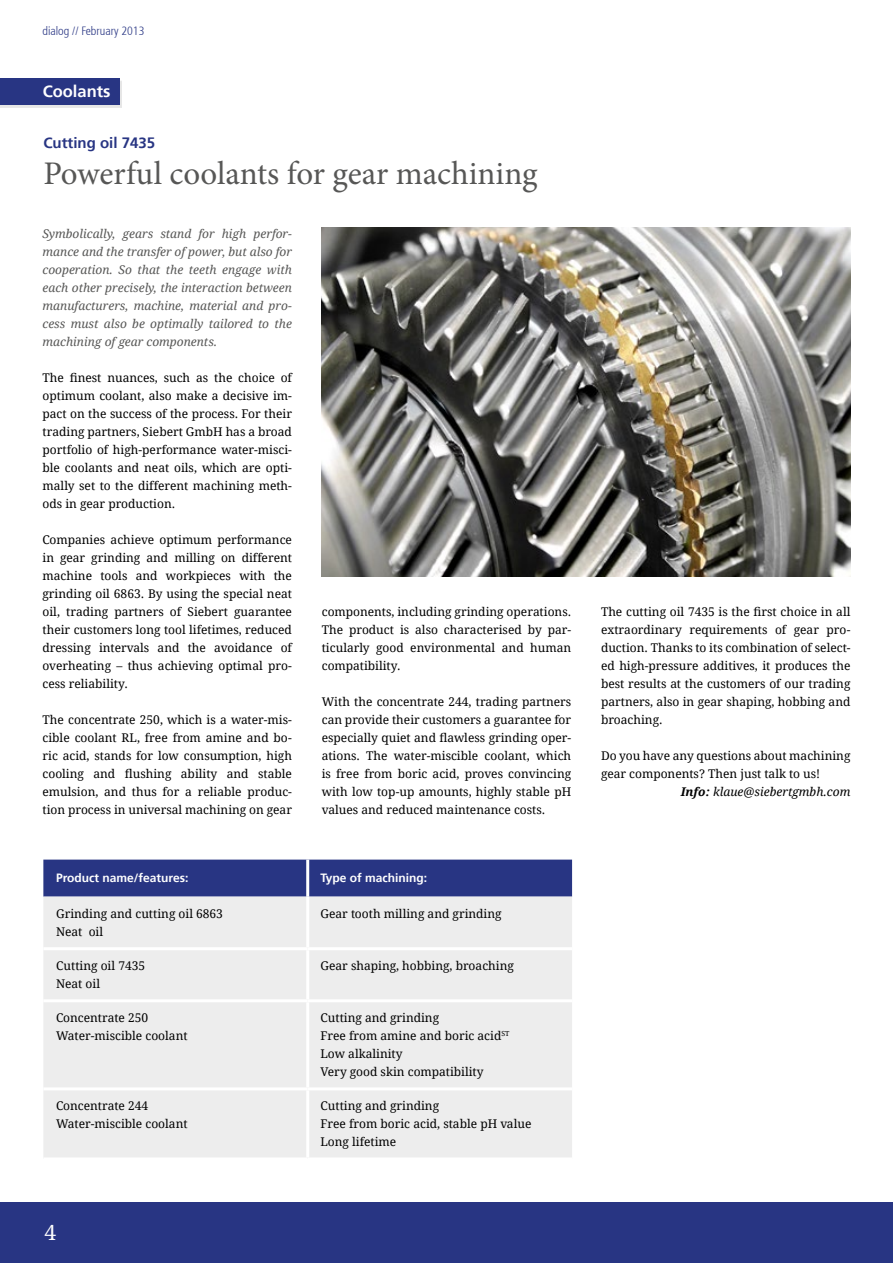
<style>
.page{position:relative;width:893px;height:1263px;background:#fff}
.page>*{position:absolute;margin:0;border:0;box-sizing:border-box;transform-origin:0 0}
.t1{font:33px "Minion Pro";color:#575756}
.t2{font:21px "Droid Serif";color:#fff}
.t3{font:700 16.5px "Frutiger 65";color:#fff}
.t4{font:700 15px "Frutiger 65";color:#283583}
.t5{font:12px/18px "Droid Serif";color:#000;text-align:justify}
.t6{font:italic 12px/18px "Droid Serif";color:#575756;text-align:justify}
.t7{font:700 12px "Frutiger 65";color:#fff}
.t8{font:italic 12px "Droid Serif";color:#000}
.t9{font:300 condensed 12px "Frutiger 47";color:#283583}
.s1{font-weight:700}
</style>
<div class="page">
<div style="left:0;top:1202px;width:893px;height:61px;background:#283583"></div>
<div style="left:0;top:81px;width:122px;height:27px;background:#000;opacity:.1"></div>
<div style="left:0;top:78px;width:119px;height:27px;background:#283583"></div>
<div style="left:43px;top:859px;width:529px;height:38px;background:#283583"></div>
<div style="left:43px;top:897px;width:529px;height:260px;background:#ededed"></div>
<hr style="left:306px;top:859px;width:3px;height:38px;background:#fff">
<hr style="left:306px;top:897px;width:3px;height:50px;background:#fff">
<hr style="left:43px;top:947px;width:265px;height:3px;background:#fff">
<hr style="left:308px;top:947px;width:264px;height:3px;background:#fff">
<hr style="left:306px;top:950px;width:3px;height:49px;background:#fff">
<hr style="left:43px;top:999px;width:265px;height:3px;background:#fff">
<hr style="left:308px;top:999px;width:264px;height:3px;background:#fff">
<hr style="left:306px;top:1002px;width:3px;height:85px;background:#fff">
<hr style="left:43px;top:1087px;width:265px;height:3px;background:#fff">
<hr style="left:308px;top:1087px;width:264px;height:3px;background:#fff">
<hr style="left:306px;top:1090px;width:3px;height:67px;background:#fff">
<img style="left:322px;top:227px;width:528px;height:349px">
<p class="t9" style="left:43px;top:24px;width:103px">dialog // February 2013</p>
<h3 class="t3" style="left:43px;top:82px;width:69px">Coolants</h3>
<p class="t4" style="left:43px;top:134px;width:113px">Cutting oil 7435</p>
<h1 class="t1" style="left:43px;top:151px;width:496px">Powerful coolants for gear machining</h1>
<p class="t6" style="left:43px;top:224px;width:251px">Symbolically, gears stand for high perfor&shy;mance and the transfer of power, but also for cooperation. So that the teeth engage with each other precisely, the interaction between manufacturers, machine, material and pro&shy;cess must also be optimally tailored to the machining of gear components.</p>
<p class="t5" style="left:43px;top:368px;width:251px">The finest nuances, such as the choice of optimum coolant, also make a decisive im&shy;pact on the success of the process. For their trading partners, Siebert GmbH has a broad portfolio of high-performance water-misci&shy;ble coolants and neat oils, which are opti&shy;mally set to the different machining meth&shy;ods in gear production.</p>
<p class="t5" style="left:43px;top:530px;width:251px">Companies achieve optimum performance in gear grinding and milling on different machine tools and workpieces with the grinding oil 6863. By using the special neat oil, trading partners of Siebert guarantee their customers long tool lifetimes, reduced dressing intervals and the avoidance of overheating – thus achieving optimal pro&shy;cess reliability.</p>
<p class="t5" style="left:43px;top:710px;width:251px">The concentrate 250, which is a water-mis&shy;cible coolant RL, free from amine and bo&shy;ric acid, stands for low consumption, high cooling and flushing ability and stable emulsion, and thus for a reliable produc&shy;tion process in universal machining on gear</p>
<p class="t5" style="left:322px;top:602px;width:251px">components, including grinding operations.<br>The product is also characterised by par&shy;ticularly good environmental and human compatibility.</p>
<p class="t5" style="left:322px;top:692px;width:251px">With the concentrate 244, trading partners can provide their customers a guarantee for especially quiet and flawless grinding oper&shy;ations. The water-miscible coolant, which is free from boric acid, proves convincing with low top-up amounts, highly stable pH values and reduced maintenance costs.</p>
<p class="t7" style="left:56px;top:871px;width:134px">Product name/features:</p>
<p class="t7" style="left:320px;top:871px;width:108px">Type of machining:</p>
<p class="t5" style="left:56px;top:905px;width:168px">Grinding and cutting oil 6863<br>Neat oil</p>
<p class="t5" style="left:320px;top:905px;width:183px">Gear tooth milling and grinding</p>
<p class="t5" style="left:56px;top:957px;width:91px">Cutting oil 7435<br>Neat oil</p>
<p class="t5" style="left:320px;top:957px;width:195px">Gear shaping, hobbing, broaching</p>
<p class="t5" style="left:56px;top:1009px;width:133px">Concentrate 250<br>Water-miscible coolant</p>
<p class="t5" style="left:320px;top:1009px;width:190px;text-align:left">Cutting and grinding<br>Free from amine and boric acid<sup>ST<br></sup>Low alkalinity<br>Very good skin compatibility</p>
<p class="t5" style="left:56px;top:1097px;width:133px">Concentrate 244<br>Water-miscible coolant</p>
<p class="t5" style="left:320px;top:1097px;width:212px;text-align:left">Cutting and grinding<br>Free from boric acid, stable pH value<br>Long lifetime</p>
<p class="t5" style="left:601px;top:602px;width:251px">The cutting oil 7435 is the first choice in all extraordinary requirements of gear pro&shy;duction. Thanks to its combination of select&shy;ed high-pressure additives, it produces the best results at the customers of our trading partners, also in gear shaping, hobbing and broaching.</p>
<p class="t5" style="left:601px;top:746px;width:251px">Do you have any questions about machining</p>
<p class="t5" style="left:601px;top:764px;width:221px">gear components? Then just talk to us!</p>
<p class="t8" style="left:681px;top:784px;width:171px"><span class="s1">Info:</span> klaue@siebertgmbh.com</p>
<h2 class="t2" style="left:44px;top:1219px;width:13px">4</h2>
</div>
